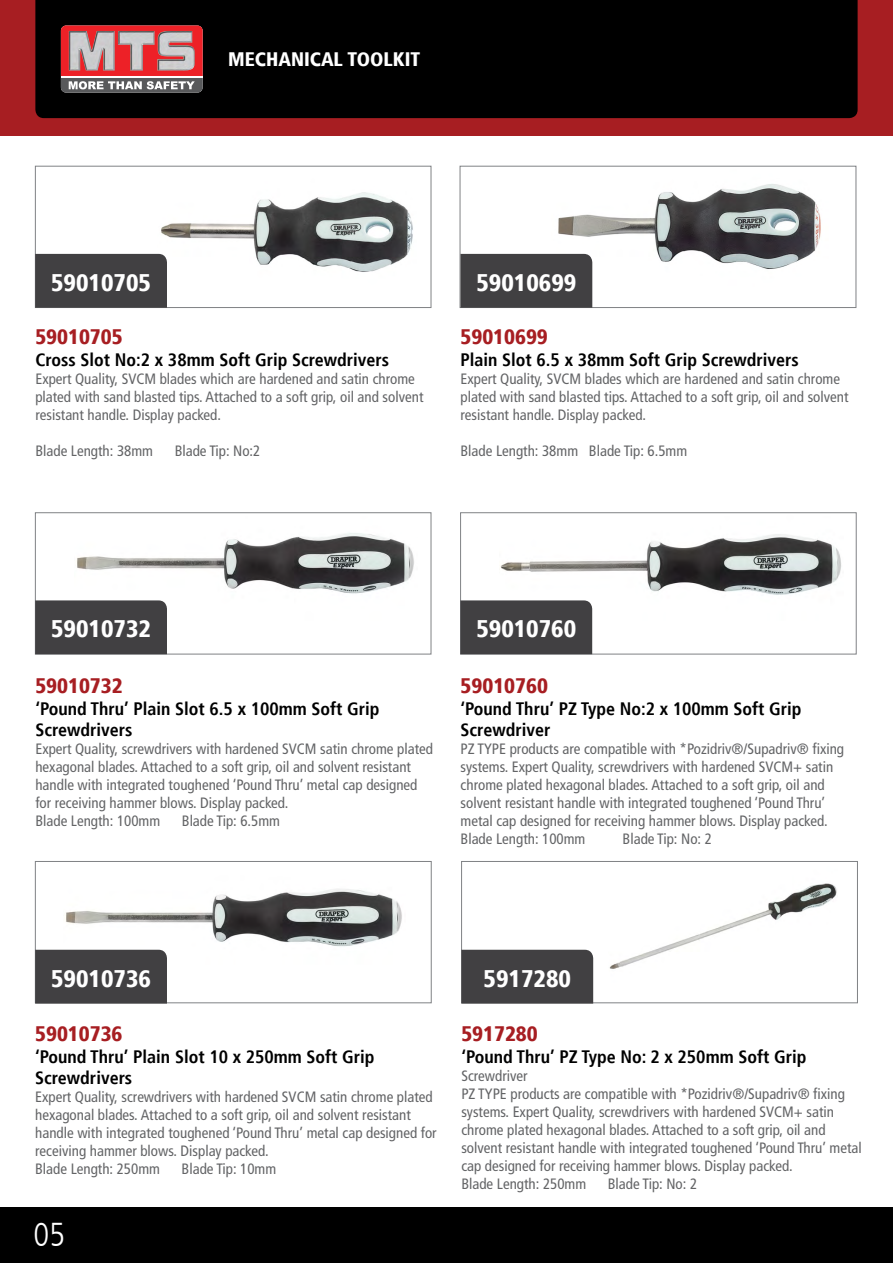
<style>
.page{position:relative;width:893px;height:1263px;background:#fff}
.page>*{position:absolute;margin:0;border:0;box-sizing:border-box;transform-origin:0 0}
.t1{font:300 condensed 33px "Frutiger LT";color:#fff}
.t2{font:900 condensed 24px "Frutiger";color:#fff}
.t3{font:900 condensed 21px "Frutiger";color:#a71e22}
.t4{font:900 condensed 19.5px "Frutiger";color:#fff}
.t5{font:700 condensed 18px/21.6px "Frutiger";color:#000}
.t6{font:condensed 15px/18px "Frutiger LT";color:#636466}
</style>
<div class="page">
<div style="left:0;top:0;width:893px;height:136px;background:#a71e22"></div>
<div style="left:0;top:1208px;width:893px;height:55px;background:#000"></div>
<div style="left:35px;top:0;width:823px;height:118px;background:#000"></div>
<svg style="left:61px;top:26px;width:142px;height:67px;background:#b95255"></svg>
<img style="left:118px;top:31px;width:37px;height:40px">
<img style="left:157px;top:31px;width:38px;height:40px">
<img style="left:69px;top:31px;width:46px;height:40px">
<hr style="left:61px;top:76px;width:142px;height:2px;background:#fff">
<img style="left:63px;top:889px;width:339px;height:61px">
<div style="left:35px;top:861px;width:396px;height:142px;border:1px solid #808285"></div>
<div style="left:35px;top:950px;width:132px;height:53px;background:#414042"></div>
<img style="left:157px;top:192px;width:256px;height:80px">
<div style="left:35px;top:166px;width:396px;height:142px;border:1px solid #808285"></div>
<div style="left:35px;top:254px;width:132px;height:54px;background:#414042"></div>
<img style="left:551px;top:184px;width:270px;height:122px">
<div style="left:460px;top:166px;width:396px;height:142px;border:1px solid #808285"></div>
<div style="left:460px;top:254px;width:132px;height:54px;background:#414042"></div>
<img style="left:609px;top:883px;width:228px;height:86px">
<div style="left:461px;top:861px;width:397px;height:142px;border:1px solid #808285"></div>
<div style="left:461px;top:950px;width:132px;height:53px;background:#414042"></div>
<img style="left:77px;top:533px;width:337px;height:61px">
<div style="left:35px;top:512px;width:396px;height:142px;border:1px solid #808285"></div>
<div style="left:35px;top:600px;width:132px;height:54px;background:#414042"></div>
<img style="left:500px;top:534px;width:341px;height:118px">
<div style="left:460px;top:512px;width:396px;height:142px;border:1px solid #808285"></div>
<div style="left:460px;top:600px;width:132px;height:54px;background:#414042"></div>
<h3 class="t4" style="left:228px;top:48px;width:194px">MECHANICAL TOOLKIT</h3>
<h2 class="t2" style="left:51px;top:268px;width:101px">59010705</h2>
<h2 class="t2" style="left:476px;top:268px;width:101px">59010699</h2>
<h3 class="t3" style="left:460px;top:324px;width:89px">59010699</h3>
<p class="t5" style="left:460px;top:349px;width:340px">Plain Slot 6.5 x 38mm Soft Grip Screwdrivers</p>
<p class="t6" style="left:460px;top:370px;width:390px">Expert Quality, SVCM blades which are hardened and satin chrome plated with sand blasted tips. Attached to a soft grip, oil and solvent resistant handle. Display packed.</p>
<p class="t6" style="left:460px;top:442px;width:228px">Blade Length: 38mm Blade Tip: 6.5mm</p>
<h3 class="t3" style="left:35px;top:324px;width:89px">59010705</h3>
<p class="t5" style="left:35px;top:349px;width:355px">Cross Slot No:2 x 38mm Soft Grip Screwdrivers</p>
<p class="t6" style="left:35px;top:370px;width:390px">Expert Quality, SVCM blades which are hardened and satin chrome plated with sand blasted tips. Attached to a soft grip, oil and solvent resistant handle. Display packed.</p>
<p class="t6" style="left:35px;top:442px;width:119px">Blade Length: 38mm</p>
<p class="t6" style="left:175px;top:442px;width:87px">Blade Tip: No:2</p>
<h2 class="t2" style="left:51px;top:614px;width:101px">59010732</h2>
<h3 class="t3" style="left:35px;top:673px;width:89px">59010732</h3>
<p class="t5" style="left:35px;top:697px;width:346px">‘Pound Thru’ Plain Slot 6.5 x 100mm Soft Grip<br>Screwdrivers</p>
<p class="t6" style="left:35px;top:740px;width:399px">Expert Quality, screwdrivers with hardened SVCM satin chrome plated hexagonal blades. Attached to a soft grip, oil and solvent resistant handle with integrated toughened ‘Pound Thru’ metal cap designed for receiving hammer blows. Display packed.<br>Blade Length: 100mm</p>
<p class="t6" style="left:182px;top:812px;width:100px">Blade Tip: 6.5mm</p>
<h2 class="t2" style="left:476px;top:614px;width:101px">59010760</h2>
<h3 class="t3" style="left:461px;top:673px;width:89px">59010760</h3>
<p class="t5" style="left:461px;top:697px;width:342px">‘Pound Thru’ PZ Type No:2 x 100mm Soft Grip<br>Screwdriver</p>
<p class="t6" style="left:461px;top:740px;width:385px">PZ TYPE products are compatible with *Pozidriv®/Supadriv® fixing systems. Expert Quality, screwdrivers with hardened SVCM+ satin chrome plated hexagonal blades. Attached to a soft grip, oil and solvent resistant handle with integrated toughened ‘Pound Thru’ metal cap designed for receiving hammer blows. Display packed.<br>Blade Length: 100mm</p>
<p class="t6" style="left:623px;top:830px;width:91px">Blade Tip: No: 2</p>
<h2 class="t2" style="left:51px;top:964px;width:101px">59010736</h2>
<h3 class="t3" style="left:35px;top:1021px;width:89px">59010736</h3>
<p class="t5" style="left:35px;top:1046px;width:341px">‘Pound Thru’ Plain Slot 10 x 250mm Soft Grip<br>Screwdrivers</p>
<p class="t6" style="left:35px;top:1088px;width:403px">Expert Quality, screwdrivers with hardened SVCM satin chrome plated hexagonal blades. Attached to a soft grip, oil and solvent resistant handle with integrated toughened ‘Pound Thru’ metal cap designed for receiving hammer blows. Display packed.<br>Blade Length: 250mm</p>
<p class="t6" style="left:182px;top:1160px;width:96px">Blade Tip: 10mm</p>
<h1 class="t1" style="left:33px;top:1216px;width:33px">05</h1>
<h2 class="t2" style="left:484px;top:964px;width:89px">5917280</h2>
<h3 class="t3" style="left:461px;top:1021px;width:78px">5917280</h3>
<p class="t5" style="left:461px;top:1046px;width:346px">‘Pound Thru’ PZ Type No: 2 x 250mm Soft Grip</p>
<p class="t6" style="left:461px;top:1067px;width:402px">Screwdriver<br>PZ TYPE products are compatible with *Pozidriv®/Supadriv® fixing systems. Expert Quality, screwdrivers with hardened SVCM+ satin chrome plated hexagonal blades. Attached to a soft grip, oil and solvent resistant handle with integrated toughened ‘Pound Thru’ metal cap designed for receiving hammer blows. Display packed.<br>Blade Length: 250mm</p>
<p class="t6" style="left:608px;top:1175px;width:91px">Blade Tip: No: 2</p>
</div>
